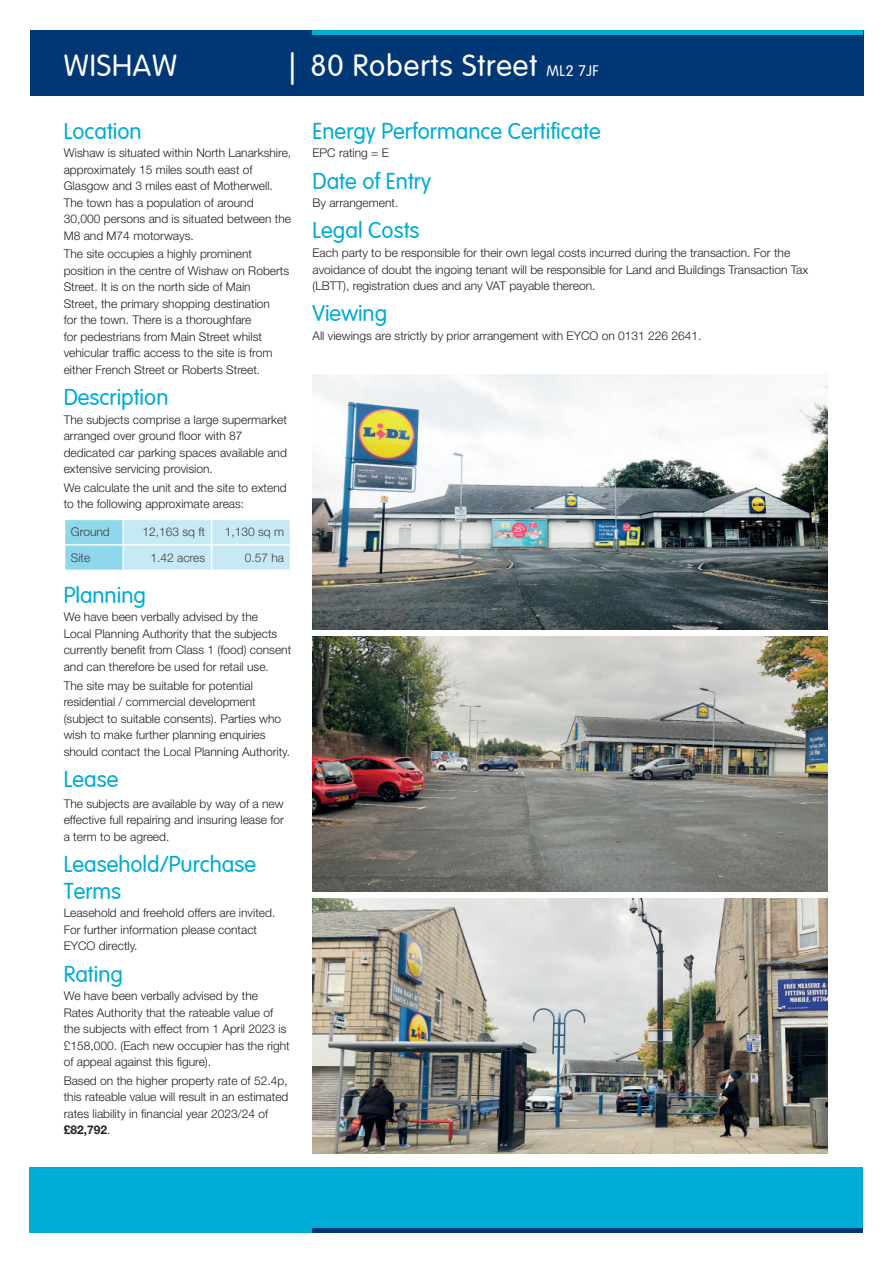
<style>
.page{position:relative;width:893px;height:1263px;background:#fff}
.page>*{position:absolute;margin:0;border:0;box-sizing:border-box;transform-origin:0 0}
.t1{font:300 30px "VAG Rounded";letter-spacing:.03em;color:#fff}
.t2{font:300 22.5px/27px "VAG Rounded";color:#00acd5}
.t3{font:300 12px/16.5px "Helvetica Neue LT Std";color:#231f20}
.t4{font:300 12px "Helvetica Neue LT Std";color:#3e3e3f}
.s1{font-size:15px}
.s2{font-weight:700}
</style>
<div class="page">
<div style="left:30px;top:30px;width:833px;height:66px;background:#013775"></div>
<div style="left:312px;top:30px;width:551px;height:5px;background:#00acd5"></div>
<div style="left:30px;top:1167px;width:833px;height:66px;background:#00acd5"></div>
<div style="left:312px;top:1228px;width:551px;height:5px;background:#013775"></div>
<svg style="left:64px;top:520px;width:226px;height:50px;background:#bae5f2"></svg>
<hr style="left:64px;top:544px;width:59px;height:2px;background:#fff">
<hr style="left:123px;top:544px;width:88px;height:2px;background:#fff">
<hr style="left:211px;top:544px;width:80px;height:2px;background:#fff">
<img style="left:312px;top:636px;width:515px;height:256px">
<img style="left:312px;top:374px;width:515px;height:255px">
<img style="left:312px;top:899px;width:515px;height:255px">
<h1 class="t1" style="left:64px;top:49px;width:115px">WISHAW</h1>
<h1 class="t1" style="left:289px;top:49px;width:311px">| 80 Roberts Street <span class="s1">ML2 7JF</span></h1>
<h2 class="t2" style="left:64px;top:118px;width:80px">Location</h2>
<p class="t3" style="left:64px;top:146px;width:229px">Wishaw is situated within North Lanarkshire, approximately 15 miles south east of Glasgow and 3 miles east of Motherwell.<br>The town has a population of around 30,000 persons and is situated between the M8 and M74 motorways.</p>
<p class="t3" style="left:64px;top:247px;width:227px">The site occupies a highly prominent position in the centre of Wishaw on Roberts Street. It is on the north side of Main<br>Street, the primary shopping destination<br>for the town. There is a thoroughfare<br>for pedestrians from Main Street whilst vehicular traffic access to the site is from either French Street or Roberts Street.</p>
<h2 class="t2" style="left:64px;top:385px;width:106px">Description</h2>
<p class="t3" style="left:64px;top:413px;width:225px">The subjects comprise a large supermarket arranged over ground floor with 87 dedicated car parking spaces available and extensive servicing provision.</p>
<p class="t3" style="left:64px;top:481px;width:224px">We calculate the unit and the site to extend to the following approximate areas:</p>
<p class="t4" style="left:71px;top:528px;width:40px">Ground</p>
<p class="t4" style="left:142px;top:528px;width:64px">12,163 sq ft</p>
<p class="t4" style="left:225px;top:528px;width:61px">1,130 sq m</p>
<p class="t4" style="left:71px;top:553px;width:21px">Site</p>
<p class="t4" style="left:150px;top:553px;width:56px">1.42 acres</p>
<p class="t4" style="left:245px;top:553px;width:41px">0.57 ha</p>
<h2 class="t2" style="left:64px;top:582px;width:84px">Planning</h2>
<p class="t3" style="left:64px;top:610px;width:229px">We have been verbally advised by the<br>Local Planning Authority that the subjects currently benefit from Class 1 (food) consent and can therefore be used for retail use.</p>
<p class="t3" style="left:64px;top:679px;width:228px">The site may be suitable for potential residential / commercial development (subject to suitable consents). Parties who wish to make further planning enquiries should contact the Local Planning Authority.</p>
<h2 class="t2" style="left:64px;top:766px;width:56px">Lease</h2>
<p class="t3" style="left:64px;top:797px;width:222px;text-align:justify">The subjects are available by way of a new effective full repairing and insuring lease for a term to be agreed.</p>
<h2 class="t2" style="left:64px;top:851px;width:194px">Leasehold/Purchase<br>Terms</h2>
<p class="t3" style="left:64px;top:906px;width:213px">Leasehold and freehold offers are invited.<br>For further information please contact<br>EYCO directly.</p>
<h2 class="t2" style="left:64px;top:961px;width:61px">Rating</h2>
<p class="t3" style="left:64px;top:989px;width:227px">We have been verbally advised by the Rates Authority that the rateable value of the subjects with effect from 1 April 2023 is £158,000. (Each new occupier has the right of appeal against this figure).</p>
<p class="t3" style="left:64px;top:1074px;width:226px">Based on the higher property rate of 52.4p, this rateable value will result in an estimated rates liability in financial year 2023/24 of <span class="s2">£82,792</span>.</p>
<h2 class="t2" style="left:312px;top:118px;width:290px">Energy Performance Certificate</h2>
<p class="t3" style="left:312px;top:146px;width:78px">EPC rating = E</p>
<h2 class="t2" style="left:312px;top:168px;width:120px">Date of Entry</h2>
<p class="t3" style="left:312px;top:196px;width:87px">By arrangement.</p>
<h2 class="t2" style="left:312px;top:218px;width:108px">Legal Costs</h2>
<p class="t3" style="left:312px;top:246px;width:497px">Each party to be responsible for their own legal costs incurred during the transaction. For the avoidance of doubt the ingoing tenant will be responsible for Land and Buildings Transaction Tax (LBTT), registration dues and any VAT payable thereon.</p>
<h2 class="t2" style="left:312px;top:301px;width:76px">Viewing</h2>
<p class="t3" style="left:312px;top:329px;width:391px">All viewings are strictly by prior arrangement with EYCO on 0131 226 2641.</p>
</div>
